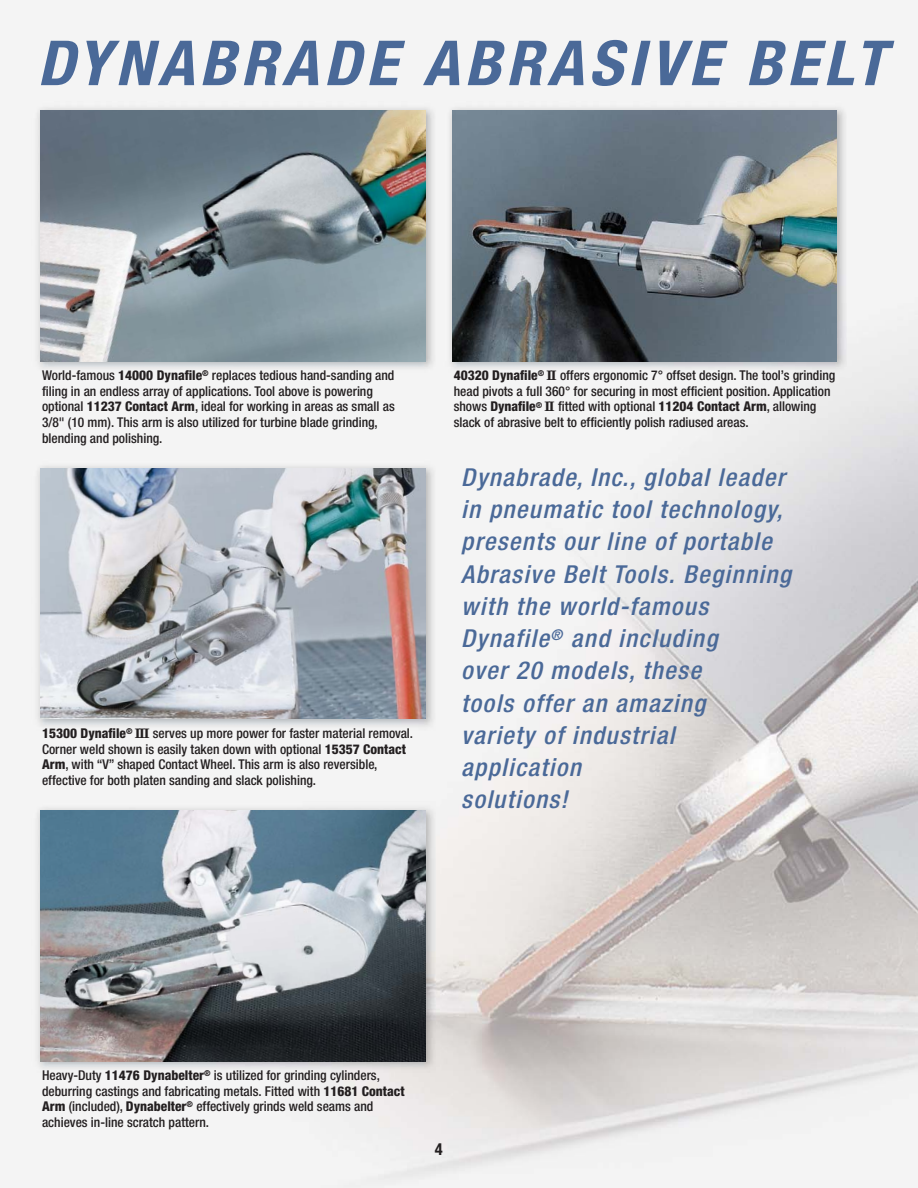
<style>
.page{position:relative;width:918px;height:1188px;background:#fff}
.page>*{position:absolute;margin:0;border:0;box-sizing:border-box;transform-origin:0 0}
.t1{font:italic 700 condensed 62.1px "Helvetica Neue";letter-spacing:.08em;color:#4a6998;scale:1.05 1}
.t2{font:italic 500 condensed 24.75px/32.2px "Helvetica Neue";letter-spacing:.05em;color:#4a6998}
.t3{font:700 condensed 16.5px "Helvetica Neue";color:#231f20}
.t4{font:500 condensed 13.5px/15.8px "Helvetica Neue";color:#231f20}
.s1{font-weight:800}
.s2{font-family:"New Century Schlbk";font-weight:700;font-stretch:normal;font-size:13.05px}
</style>
<div class="page">
<img style="left:0;top:0;width:918px;height:1188px">
<img style="left:32px;top:459px;width:408px;height:275px">
<img style="left:41px;top:468px;width:384px;height:251px">
<img style="left:32px;top:802px;width:408px;height:274px">
<img style="left:41px;top:811px;width:384px;height:250px">
<img style="left:444px;top:102px;width:408px;height:274px">
<img style="left:452px;top:111px;width:385px;height:250px">
<img style="left:32px;top:102px;width:408px;height:274px">
<img style="left:41px;top:111px;width:384px;height:250px">
<h1 class="t1" style="left:37px;top:41px;width:821px">DYNABRADE ABRASIVE BELT</h1>
<p class="t4" style="left:42px;top:368px;width:354px">World-famous <span class="s1">14000 Dynafile</span><sup>®</sup> replaces tedious hand-sanding and filing in an endless array of applications. Tool above is powering optional <span class="s1">11237 Contact Arm</span>, ideal for working in areas as small as 3/8" (10 mm). This arm is also utilized for turbine blade grinding, blending and polishing.</p>
<p class="t4" style="left:42px;top:726px;width:373px"><span class="s1">15300 Dynafile</span><sup>®</sup> <span class="s2">III</span> serves up more power for faster material removal.<br>Corner weld shown is easily taken down with optional <span class="s1">15357 Contact Arm</span>, with “V” shaped Contact Wheel. This arm is also reversible, effective for both platen sanding and slack polishing.</p>
<p class="t4" style="left:454px;top:368px;width:383px"><span class="s1">40320 Dynafile</span><sup>®</sup> <span class="s2">II</span> offers ergonomic 7° offset design. The tool’s grinding head pivots a full 360° for securing in most efficient position. Application shows <span class="s1">Dynafile</span><sup>®</sup> <span class="s2">II</span> fitted with optional <span class="s1">11204 Contact Arm</span>, allowing slack of abrasive belt to efficiently polish radiused areas.</p>
<p class="t2" style="left:461px;top:463px;width:336px">Dynabrade, Inc., global leader in pneumatic tool technology, presents our line of portable<br>Abrasive Belt Tools. Beginning with the world-famous<br>Dynafile<sup>®</sup> and including<br>over 20 models, these<br>tools offer an amazing<br>variety of industrial application<br>solutions!</p>
<p class="t4" style="left:42px;top:1068px;width:364px">Heavy-Duty <span class="s1">11476 Dynabelter</span><sup>®</sup> is utilized for grinding cylinders, deburring castings and fabricating metals. Fitted with <span class="s1">11681 Contact Arm</span> (included), <span class="s1">Dynabelter</span><sup>®</sup> effectively grinds weld seams and achieves in-line scratch pattern.</p>
<p class="t3" style="left:435px;top:1143px;width:9px">4</p>
</div>
